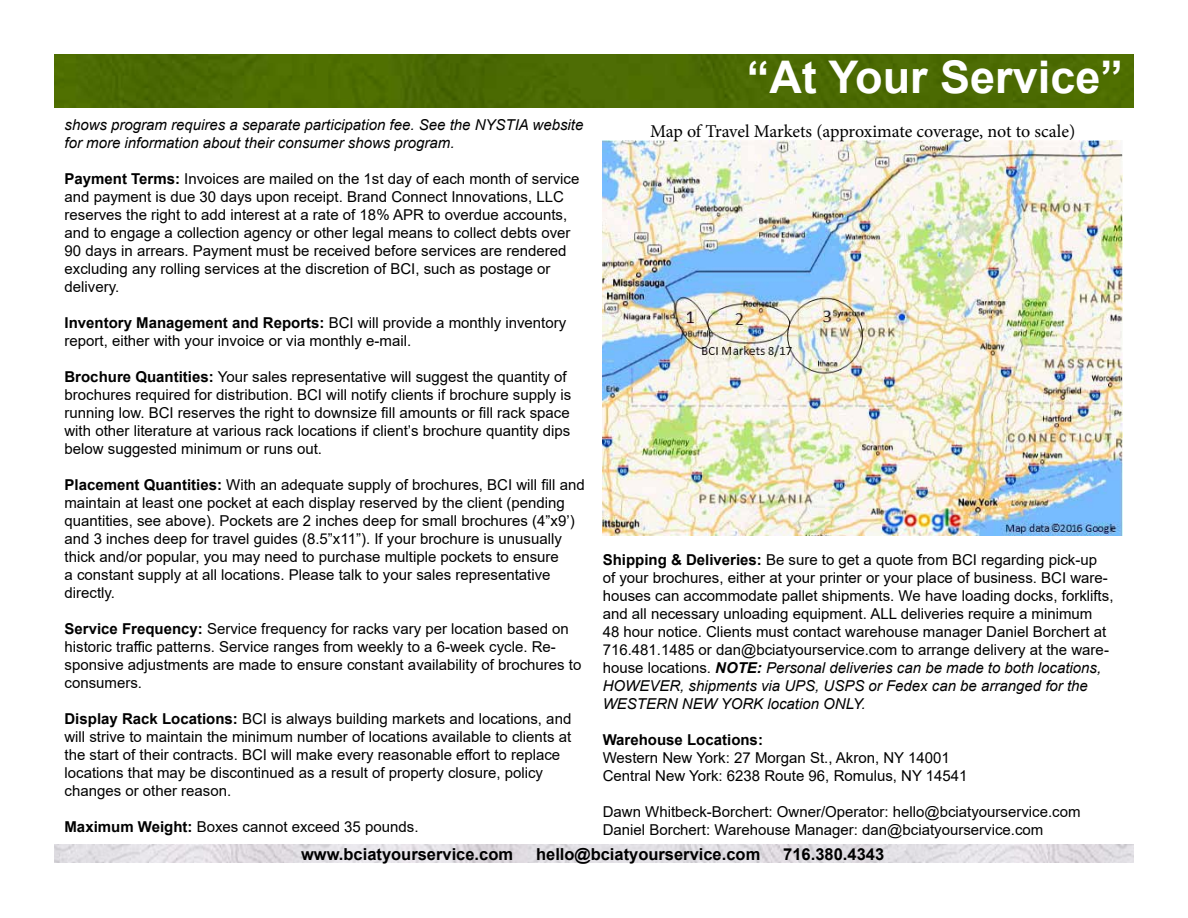
<style>
.page{position:relative;width:1188px;height:918px;background:#fff}
.page>*{position:absolute;margin:0;border:0;box-sizing:border-box;transform-origin:0 0}
.t1{font:700 45px "Arial";color:#fff}
.t2{font:18px "Minion Pro";letter-spacing:-.005em;color:#000}
.t3{font:700 16.5px "Arial";color:#000}
.t4{font:15px/18px "Arial";color:#000}
.t5{font:italic 15px/18px "Arial";color:#000}
.t6{font:700 15px "Arial";color:#000}
.s1{font-weight:700}
.s2{font-weight:700;font-style:italic}
.s3{font-style:italic}
</style>
<div class="page">
<div style="left:54px;top:54px;width:1080px;height:54px;background:#4c6b02"></div>
<img style="left:54px;top:844px;width:1080px;height:18px">
<img style="left:603px;top:141px;width:520px;height:395px">
<p class="t5" style="left:64px;top:116px;width:520px">shows program requires a separate participation fee. See the NYSTIA website for more information about their consumer shows program.</p>
<p class="t4" style="left:64px;top:169px;width:516px"><span class="s1">Payment Terms:</span> Invoices are mailed on the 1st day of each month of service and payment is due 30 days upon receipt. Brand Connect Innovations, LLC reserves the right to add interest at a rate of 18% APR to overdue accounts, and to engage a collection agency or other legal means to collect debts over 90 days in arrears. Payment must be received before services are rendered excluding any rolling services at the discretion of BCI, such as postage or delivery.</p>
<p class="t4" style="left:64px;top:313px;width:503px"><span class="s1">Inventory Management and Reports:</span> BCI will provide a monthly inventory report, either with your invoice or via monthly e-mail.</p>
<p class="t4" style="left:64px;top:367px;width:508px"><span class="s1">Brochure Quantities:</span> Your sales representative will suggest the quantity of brochures required for distribution. BCI will notify clients if brochure supply is running low. BCI reserves the right to downsize fill amounts or fill rack space with other literature at various rack locations if client’s brochure quantity dips below suggested minimum or runs out.</p>
<p class="t4" style="left:64px;top:475px;width:522px"><span class="s1">Placement Quantities:</span> With an adequate supply of brochures, BCI will fill and maintain at least one pocket at each display reserved by the client (pending quantities, see above). Pockets are 2 inches deep for small brochures (4”x9’) and 3 inches deep for travel guides (8.5”x11”). If your brochure is unusually thick and/or popular, you may need to purchase multiple pockets to ensure<br>a constant supply at all locations. Please talk to your sales representative directly.</p>
<p class="t4" style="left:64px;top:619px;width:518px"><span class="s1">Service Frequency:</span> Service frequency for racks vary per location based on historic traffic patterns. Service ranges from weekly to a 6-week cycle. Re&shy;sponsive adjustments are made to ensure constant availability of brochures to consumers.</p>
<p class="t4" style="left:64px;top:709px;width:508px"><span class="s1">Display Rack Locations:</span> BCI is always building markets and locations, and will strive to maintain the minimum number of locations available to clients at the start of their contracts. BCI will make every reasonable effort to replace locations that may be discontinued as a result of property closure, policy changes or other reason.</p>
<p class="t4" style="left:64px;top:817px;width:356px"><span class="s1">Maximum Weight:</span> Boxes cannot exceed 35 pounds.</p>
<h1 class="t1" style="left:747px;top:45px;width:377px">“At Your Service”</h1>
<p class="t2" style="left:650px;top:119px;width:427px">Map of Travel Markets (approximate coverage, not to scale)</p>
<p class="t4" style="left:603px;top:550px;width:512px"><span class="s1">Shipping &amp; Deliveries:</span> Be sure to get a quote from BCI regarding pick-up<br>of your brochures, either at your printer or your place of business. BCI ware&shy;houses can accommodate pallet shipments. We have loading docks, forklifts, and all necessary unloading equipment. ALL deliveries require a minimum<br>48 hour notice. Clients must contact warehouse manager Daniel Borchert at 716.481.1485 or dan@bciatyourservice.com to arrange delivery at the ware&shy;house locations. <span class="s2">NOTE:</span> <span class="s3">Personal deliveries can be made to both locations, HOWEVER, shipments via UPS, USPS or Fedex can be arranged for the WESTERN NEW YORK location ONLY.</span></p>
<p class="t6" style="left:603px;top:729px;width:162px">Warehouse Locations:</p>
<p class="t4" style="left:603px;top:748px;width:366px">Western New York: 27 Morgan St., Akron, NY 14001<br>Central New York: 6238 Route 96, Romulus, NY 14541</p>
<p class="t4" style="left:603px;top:802px;width:479px">Dawn Whitbeck-Borchert: Owner/Operator: hello@bciatyourservice.com<br>Daniel Borchert: Warehouse Manager: dan@bciatyourservice.com</p>
<p class="t3" style="left:301px;top:842px;width:214px">www.bciatyourservice.com</p>
<p class="t3" style="left:536px;top:842px;width:226px">hello@bciatyourservice.com</p>
<p class="t3" style="left:783px;top:842px;width:102px">716.380.4343</p>
</div>
